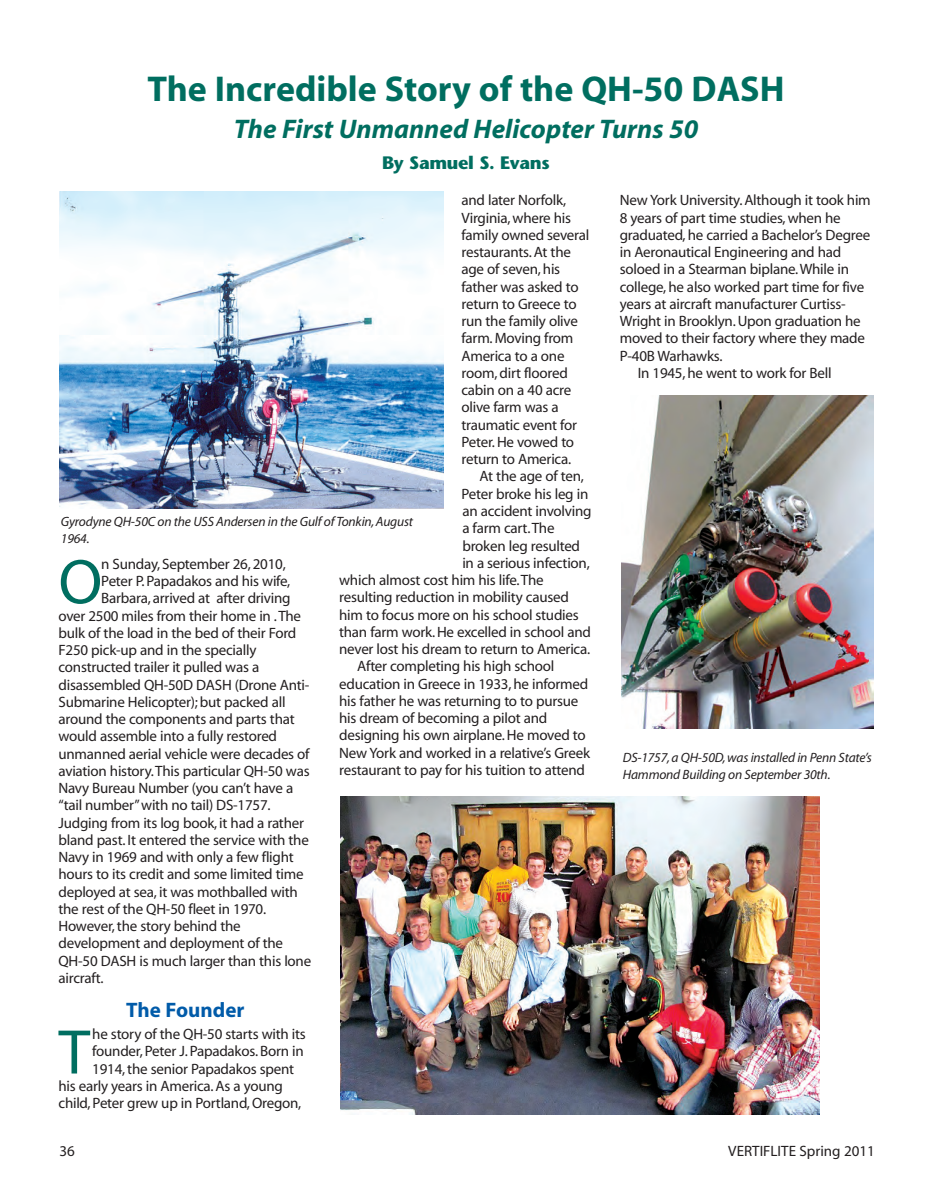
<style>
.page{position:relative;width:932px;height:1202px;background:#fff}
.page>*{position:absolute;margin:0;border:0;box-sizing:border-box;transform-origin:0 0}
.t1{font:63.6px "Myriad";color:#006e60}
.t2{font:700 36px "Myriad";color:#006e60}
.t3{font:italic 700 27px "Myriad";color:#006e60}
.t4{font:700 21px "Myriad";color:#015ba9}
.t5{font:700 18px "Stone Sans";letter-spacing:-.02em;color:#006e60}
.t6{font:15px/17.2px "Myriad";letter-spacing:-.015em;color:#231f20}
.t7{font:italic 13.5px/16.2px "Myriad";letter-spacing:-.015em;color:#231f20}
</style>
<div class="page">
<img style="left:59px;top:191px;width:384px;height:317px">
<img style="left:621px;top:395px;width:252px;height:333px">
<img style="left:341px;top:796px;width:478px;height:318px">
<h2 class="t2" style="left:147px;top:75px;width:638px">The Incredible Story of the QH-50 DASH</h2>
<h3 class="t3" style="left:234px;top:118px;width:466px">The First Unmanned Helicopter Turns 50</h3>
<p class="t5" style="left:382px;top:156px;width:169px">By Samuel S. Evans</p>
<p class="t6" style="left:461px;top:193px;width:129px">and later Norfolk,<br>Virginia, where his family owned several restaurants. At the age of seven, his father was asked to return to Greece to run the family olive farm. Moving from<br>America to a one room, dirt floored cabin on a 40 acre olive farm was a traumatic event for<br>Peter. He vowed to return to America.</p>
<p class="t6" style="left:479px;top:469px;width:106px">At the age of ten,</p>
<p class="t6" style="left:461px;top:486px;width:128px">Peter broke his leg in</p>
<p class="t6" style="left:462px;top:503px;width:131px">an accident involving</p>
<p class="t6" style="left:462px;top:521px;width:94px">a farm cart. The</p>
<p class="t6" style="left:462px;top:538px;width:119px">broken leg resulted</p>
<p class="t6" style="left:462px;top:555px;width:129px">in a serious infection,</p>
<p class="t6" style="left:339px;top:572px;width:206px">which almost cost him his life. The</p>
<p class="t6" style="left:339px;top:590px;width:231px">resulting reduction in mobility caused</p>
<p class="t6" style="left:339px;top:607px;width:241px">him to focus more on his school studies</p>
<p class="t6" style="left:339px;top:624px;width:253px">than farm work. He excelled in school and</p>
<p class="t6" style="left:339px;top:641px;width:252px">never lost his dream to return to America.</p>
<p class="t6" style="left:357px;top:659px;width:199px">After completing his high school</p>
<p class="t6" style="left:339px;top:676px;width:250px">education in Greece in 1933, he informed</p>
<p class="t6" style="left:339px;top:693px;width:241px">his father he was returning to to pursue</p>
<p class="t6" style="left:339px;top:710px;width:210px">his dream of becoming a pilot and</p>
<p class="t6" style="left:339px;top:728px;width:248px">designing his own airplane. He moved to</p>
<p class="t6" style="left:339px;top:745px;width:252px">New York and worked in a relative’s Greek</p>
<p class="t6" style="left:339px;top:762px;width:247px">restaurant to pay for his tuition to attend</p>
<p class="t7" style="left:61px;top:515px;width:353px">Gyrodyne QH-50C on the USS Andersen in the Gulf of Tonkin, August<br>1964.</p>
<h1 class="t1" style="left:58px;top:558px;width:45px">O</h1>
<p class="t6" style="left:101px;top:556px;width:186px">n Sunday, September 26, 2010,</p>
<p class="t6" style="left:101px;top:573px;width:190px">Peter P. Papadakos and his wife,</p>
<p class="t6" style="left:101px;top:591px;width:191px">Barbara, arrived at after driving</p>
<p class="t6" style="left:58px;top:608px;width:244px">over 2500 miles from their home in . The</p>
<p class="t6" style="left:58px;top:625px;width:239px">bulk of the load in the bed of their Ford</p>
<p class="t6" style="left:58px;top:642px;width:199px">F250 pick-up and in the specially</p>
<p class="t6" style="left:58px;top:660px;width:202px">constructed trailer it pulled was a</p>
<p class="t6" style="left:58px;top:677px;width:252px">disassembled QH-50D DASH (Drone Anti-</p>
<p class="t6" style="left:58px;top:694px;width:228px">Submarine Helicopter); but packed all</p>
<p class="t6" style="left:58px;top:711px;width:238px">around the components and parts that</p>
<p class="t6" style="left:58px;top:729px;width:220px">would assemble into a fully restored</p>
<p class="t6" style="left:58px;top:746px;width:253px">unmanned aerial vehicle were decades of</p>
<p class="t6" style="left:58px;top:763px;width:253px">aviation history. This particular QH-50 was</p>
<p class="t6" style="left:58px;top:780px;width:236px">Navy Bureau Number (you can’t have a</p>
<p class="t6" style="left:58px;top:798px;width:213px">“tail number” with no tail) DS-1757.</p>
<p class="t6" style="left:58px;top:815px;width:247px">Judging from its log book, it had a rather</p>
<p class="t6" style="left:58px;top:832px;width:252px">bland past. It entered the service with the</p>
<p class="t6" style="left:58px;top:849px;width:237px">Navy in 1969 and with only a few flight</p>
<p class="t6" style="left:58px;top:867px;width:246px">hours to its credit and some limited time</p>
<p class="t6" style="left:58px;top:884px;width:241px">deployed at sea, it was mothballed with</p>
<p class="t6" style="left:58px;top:901px;width:209px">the rest of the QH-50 fleet in 1970.</p>
<p class="t6" style="left:58px;top:918px;width:184px">However, the story behind the</p>
<p class="t6" style="left:58px;top:936px;width:226px">development and deployment of the</p>
<p class="t6" style="left:58px;top:953px;width:254px">QH-50 DASH is much larger than this lone</p>
<p class="t6" style="left:58px;top:970px;width:47px">aircraft.</p>
<h3 class="t4" style="left:126px;top:1002px;width:120px">The Founder</h3>
<h1 class="t1" style="left:58px;top:1028px;width:33px">T</h1>
<p class="t6" style="left:92px;top:1026px;width:215px">he story of the QH-50 starts with its</p>
<p class="t6" style="left:92px;top:1043px;width:213px">founder, Peter J. Papadakos. Born in</p>
<p class="t6" style="left:92px;top:1061px;width:203px">1914, the senior Papadakos spent</p>
<p class="t6" style="left:58px;top:1078px;width:226px">his early years in America. As a young</p>
<p class="t6" style="left:58px;top:1095px;width:244px">child, Peter grew up in Portland, Oregon,</p>
<p class="t6" style="left:619px;top:193px;width:252px">New York University. Although it took him</p>
<p class="t6" style="left:619px;top:210px;width:222px">8 years of part time studies, when he</p>
<p class="t6" style="left:619px;top:227px;width:252px">graduated, he carried a Bachelor’s Degree</p>
<p class="t6" style="left:619px;top:245px;width:223px">in Aeronautical Engineering and had</p>
<p class="t6" style="left:619px;top:262px;width:231px">soloed in a Stearman biplane. While in</p>
<p class="t6" style="left:619px;top:279px;width:246px">college, he also worked part time for five</p>
<p class="t6" style="left:619px;top:296px;width:227px">years at aircraft manufacturer Curtiss-</p>
<p class="t6" style="left:619px;top:314px;width:242px">Wright in Brooklyn. Upon graduation he</p>
<p class="t6" style="left:619px;top:331px;width:247px">moved to their factory where they made</p>
<p class="t6" style="left:619px;top:348px;width:104px">P-40B Warhawks.</p>
<p class="t6" style="left:637px;top:365px;width:195px">In 1945, he went to work for Bell</p>
<p class="t7" style="left:622px;top:751px;width:250px">DS-1757, a QH-50D, was installed in Penn State’s<br>Hammond Building on September 30th.</p>
<p class="t6" style="left:59px;top:1143px;width:17px">36</p>
<p class="t6" style="left:728px;top:1143px;width:148px">VERTIFLITE Spring 2011</p>
</div>
